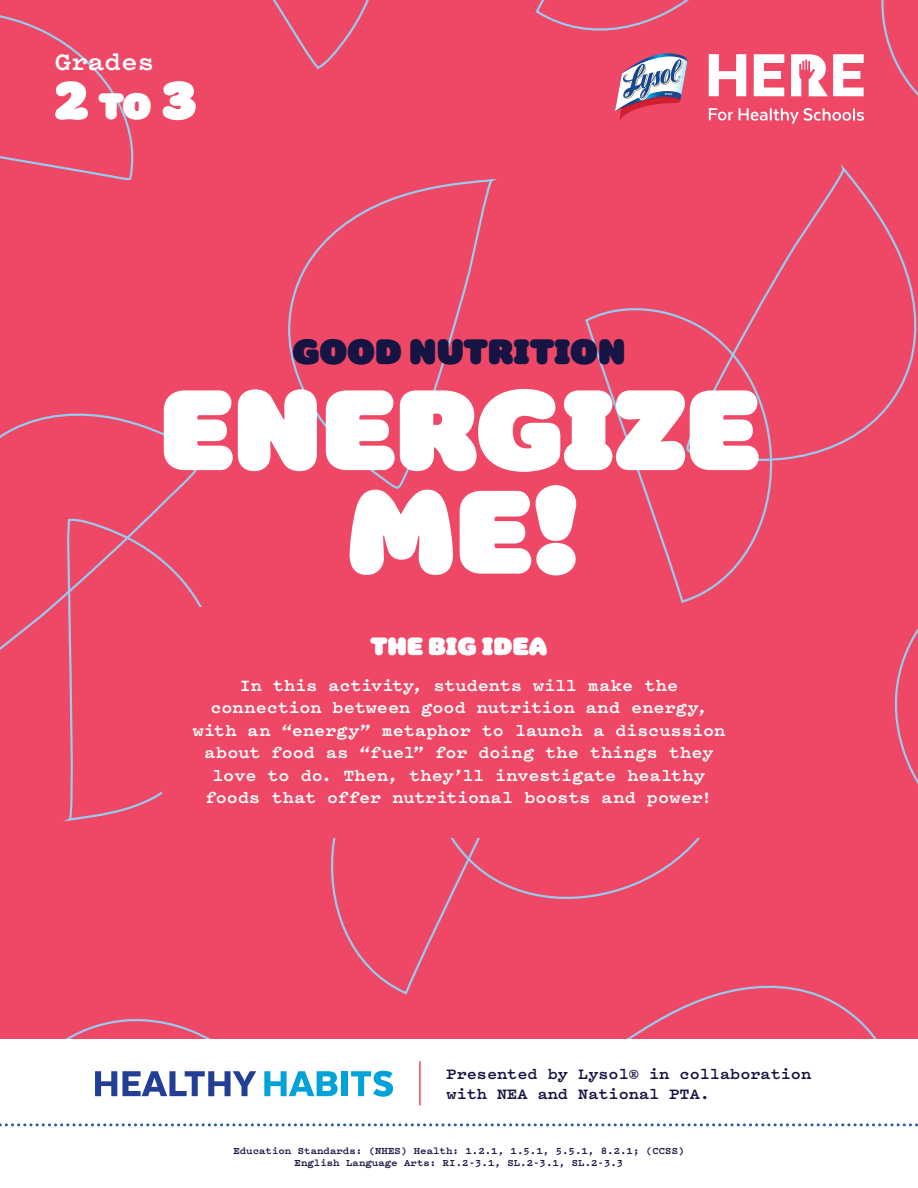
<style>
.page{position:relative;width:918px;height:1188px;background:#ef4867}
.page>*{position:absolute;margin:0;border:0;box-sizing:border-box;transform-origin:0 0}
.t1{font:120px "Colette Ultra Jumbo";color:#fff}
.t2{font:115.5px "Colette Ultra Jumbo";color:#fff}
.Cover_-_grade_range{font:37.5px "Colette Ultra Jumbo";color:#fff}
.Cover_-_Super_Title{font:36px "Colette Ultra Jumbo";letter-spacing:.005em;color:#151443}
.Cover_-_grade{font:700 27px "Pitch";color:#fff}
.Cover_-_Sub_title{font:25.5px "Colette Ultra Jumbo";color:#fff}
.Cover_-_Sub_body_cop{font:700 18px/22.5px "Pitch";color:#fff;text-align:center}
.t3{font:700 16.5px/19.8px "Pitch";color:#151443}
.Cover_-_Education_St{font:700 10.5px "Pitch";color:#151443}
</style>
<div class="page">
<svg style="left:67px;top:679px;width:95px;height:142px"></svg>
<svg style="left:0;top:413px;width:206px;height:266px"></svg>
<svg style="left:881px;top:0;width:37px;height:785px"></svg>
<svg style="left:762px;top:166px;width:156px;height:298px"></svg>
<svg style="left:585px;top:300px;width:190px;height:303px"></svg>
<svg style="left:617px;top:985px;width:287px;height:55px"></svg>
<svg style="left:535px;top:0;width:154px;height:31px"></svg>
<svg style="left:273px;top:0;width:96px;height:69px"></svg>
<svg style="left:0;top:1019px;width:299px;height:21px"></svg>
<svg style="left:289px;top:179px;width:205px;height:310px"></svg>
<svg style="left:331px;top:838px;width:116px;height:157px"></svg>
<svg style="left:431px;top:838px;width:269px;height:69px"></svg>
<svg style="left:709px;top:54px;width:37px;height:42px"></svg>
<svg style="left:754px;top:54px;width:30px;height:42px"></svg>
<svg style="left:833px;top:54px;width:31px;height:42px"></svg>
<svg style="left:791px;top:54px;width:36px;height:42px"></svg>
<svg style="left:709px;top:108px;width:24px;height:12px"></svg>
<svg style="left:739px;top:108px;width:125px;height:16px"></svg>
<svg style="left:615px;top:53px;width:73px;height:68px"></svg>
<div style="left:0;top:1040px;width:918px;height:148px;background:#fff"></div>
<svg style="left:95px;top:1071px;width:161px;height:25px"></svg>
<svg style="left:264px;top:1071px;width:74px;height:25px"></svg>
<div style="left:342px;top:1071px;width:6px;height:25px;background:#00a2d7"></div>
<svg style="left:351px;top:1071px;width:42px;height:26px"></svg>
<hr style="left:419px;top:1061px;width:2px;height:44px;background:#ef4867">
<svg style="left:0;top:1123px;width:918px;height:3px"></svg>
<div style="left:162px;top:607px;width:594px;height:230px;background:#ef4867"></div>
<svg style="left:0;top:15px;width:134px;height:166px"></svg>
<p class="Cover_-_grade" style="left:55px;top:43px;width:101px">Grades</p>
<p class="Cover_-_grade_range" style="left:99px;top:77px;width:54px">TO</p>
<p class="Cover_-_Super_Title" style="left:292px;top:324px;width:335px">GOOD NUTRITION</p>
<p class="t2" style="left:160px;top:341px;width:601px">ENERGIZE</p>
<p class="t1" style="left:347px;top:440px;width:236px">ME!</p>
<p class="Cover_-_Sub_title" style="left:371px;top:626px;width:178px">THE BIG IDEA</p>
<p class="Cover_-_Sub_body_cop" style="left:193px;top:673px;width:534px">In this activity, students will make the connection between good nutrition and energy, with an “energy” metaphor to launch a discussion about food as “fuel” for doing the things they love to do. Then, they’ll investigate healthy foods that offer nutritional boosts and power!</p>
<p class="t3" style="left:447px;top:1063px;width:366px">Presented by Lysol® in collaboration with NEA and National PTA.</p>
<p class="Cover_-_Education_St" style="left:233px;top:1143px;width:453px">Education Standards: (NHES) Health: 1.2.1, 1.5.1, 5.5.1, 8.2.1; (CCSS)</p>
<p class="Cover_-_Education_St" style="left:295px;top:1156px;width:330px">English Language Arts: RI.2-3.1, SL.2-3.1, SL.2-3.3</p>
</div>
